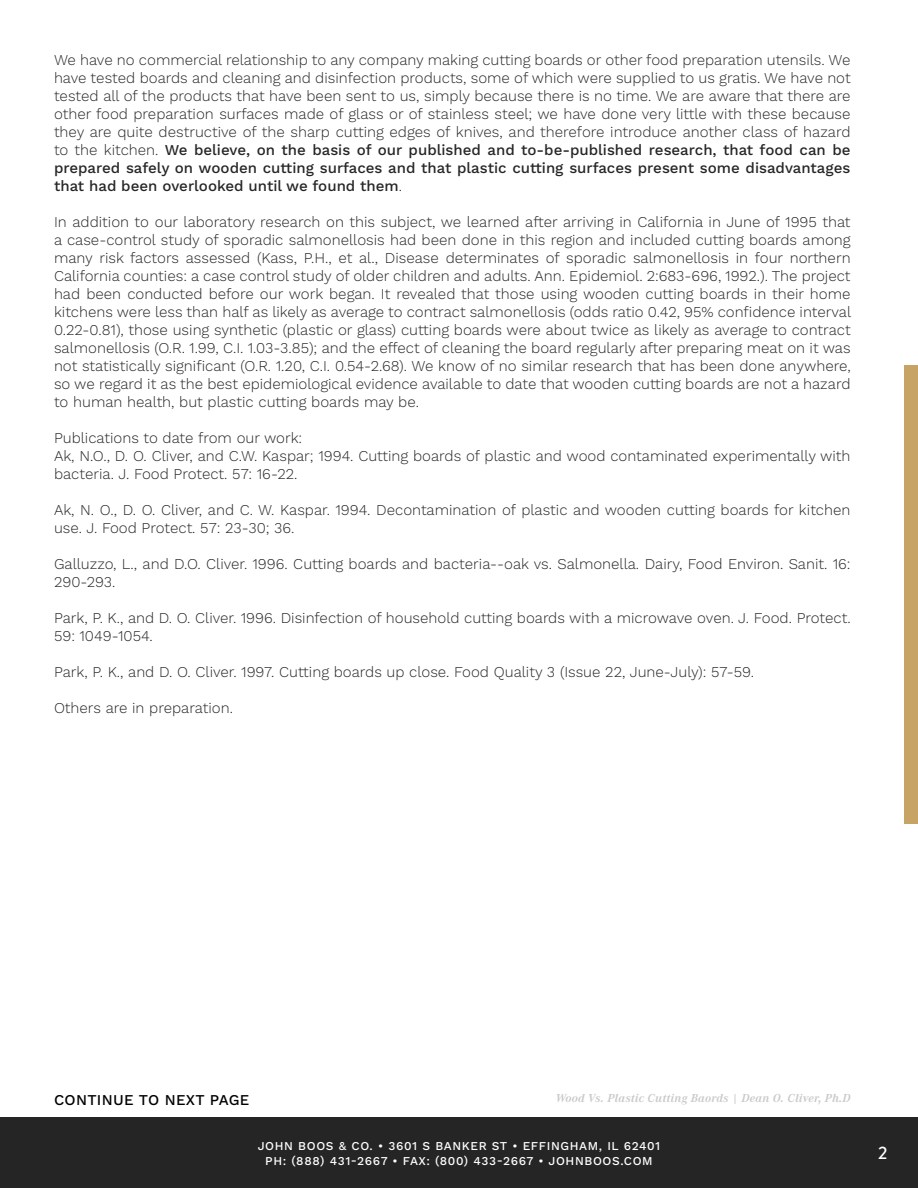
<style>
.page{position:relative;width:918px;height:1188px;background:#fff}
.page>*{position:absolute;margin:0;border:0;box-sizing:border-box;transform-origin:0 0}
.t1{font:500 18px "Brandon Grotesque";color:#fff}
.t2{font:300 15px/18px "Work Sans";color:#252525}
.t3{font:500 15px "Work Sans";letter-spacing:.02em;color:#000}
.t4{font:500 12px/14.4px "Work Sans";letter-spacing:.05em;color:#fff;text-align:center}
.t5{font:italic 700 12px "Corporate A Pro";letter-spacing:.02em;color:#c9cacb}
.s1{font-weight:500}
</style>
<div class="page">
<div style="left:0;top:1118px;width:918px;height:70px;background:#252525"></div>
<div style="left:905px;top:365px;width:13px;height:458px;background:#c7a365"></div>
<p class="t2" style="left:54px;top:52px;width:798px;text-align:justify">We have no commercial relationship to any company making cutting boards or other food preparation utensils. We have tested boards and cleaning and disinfection products, some of which were supplied to us gratis. We have not tested all of the products that have been sent to us, simply because there is no time. We are aware that there are other food preparation surfaces made of glass or of stainless steel; we have done very little with these because they are quite destructive of the sharp cutting edges of knives, and therefore introduce another class of hazard to the kitchen. <span class="s1">We believe, on the basis of our published and to-be-published research, that food can be prepared safely on wooden cutting surfaces and that plastic cutting surfaces present some disadvantages that had been overlooked until we found them</span>.</p>
<p class="t2" style="left:54px;top:214px;width:799px;text-align:justify">In addition to our laboratory research on this subject, we learned after arriving in California in June of 1995 that a case-control study of sporadic salmonellosis had been done in this region and included cutting boards among many risk factors assessed (Kass, P.H., et al., Disease determinates of sporadic salmonellosis in four northern California counties: a case control study of older children and adults. Ann. Epidemiol. 2:683-696, 1992.). The project had been conducted before our work began. It revealed that those using wooden cutting boards in their home kitchens were less than half as likely as average to contract salmonellosis (odds ratio 0.42, 95% confidence interval 0.22-0.81), those using synthetic (plastic or glass) cutting boards were about twice as likely as average to contract salmonellosis (O.R. 1.99, C.I. 1.03-3.85); and the effect of cleaning the board regularly after preparing meat on it was not statistically significant (O.R. 1.20, C.I. 0.54-2.68). We know of no similar research that has been done anywhere, so we regard it as the best epidemiological evidence available to date that wooden cutting boards are not a hazard to human health, but plastic cutting boards may be.</p>
<p class="t2" style="left:54px;top:430px;width:250px">Publications to date from our work:</p>
<p class="t2" style="left:54px;top:448px;width:798px">Ak, N.O., D. O. Cliver, and C.W. Kaspar; 1994. Cutting boards of plastic and wood contaminated experimentally with bacteria. J. Food Protect. 57: 16-22.</p>
<p class="t2" style="left:54px;top:502px;width:798px">Ak, N. O., D. O. Cliver, and C. W. Kaspar. 1994. Decontamination of plastic and wooden cutting boards for kitchen use. J. Food Protect. 57: 23-30; 36.</p>
<p class="t2" style="left:54px;top:556px;width:798px">Galluzzo, L., and D.O. Cliver. 1996. Cutting boards and bacteria--oak vs. Salmonella. Dairy, Food Environ. Sanit. 16:<br>290-293.</p>
<p class="t2" style="left:54px;top:610px;width:798px">Park, P. K., and D. O. Cliver. 1996. Disinfection of household cutting boards with a microwave oven. J. Food. Protect.<br>59: 1049-1054.</p>
<p class="t2" style="left:54px;top:664px;width:702px">Park, P. K., and D. O. Cliver. 1997. Cutting boards up close. Food Quality 3 (Issue 22, June-July): 57-59.</p>
<p class="t2" style="left:54px;top:700px;width:181px">Others are in preparation.</p>
<p class="t3" style="left:54px;top:1091px;width:197px">CONTINUE TO NEXT PAGE</p>
<p class="t5" style="left:556px;top:1089px;width:296px">Wood Vs. Plastic Cutting Baords | Dean O. Cliver, Ph.D</p>
<p class="t4" style="left:258px;top:1140px;width:404px">JOHN BOOS &amp; CO. • 3601 S BANKER ST • EFFINGHAM, IL 62401<br>PH: (888) 431-2667 • FAX: (800) 433-2667 • JOHNBOOS.COM</p>
<p class="t1" style="left:878px;top:1141px;width:11px">2</p>
</div>
